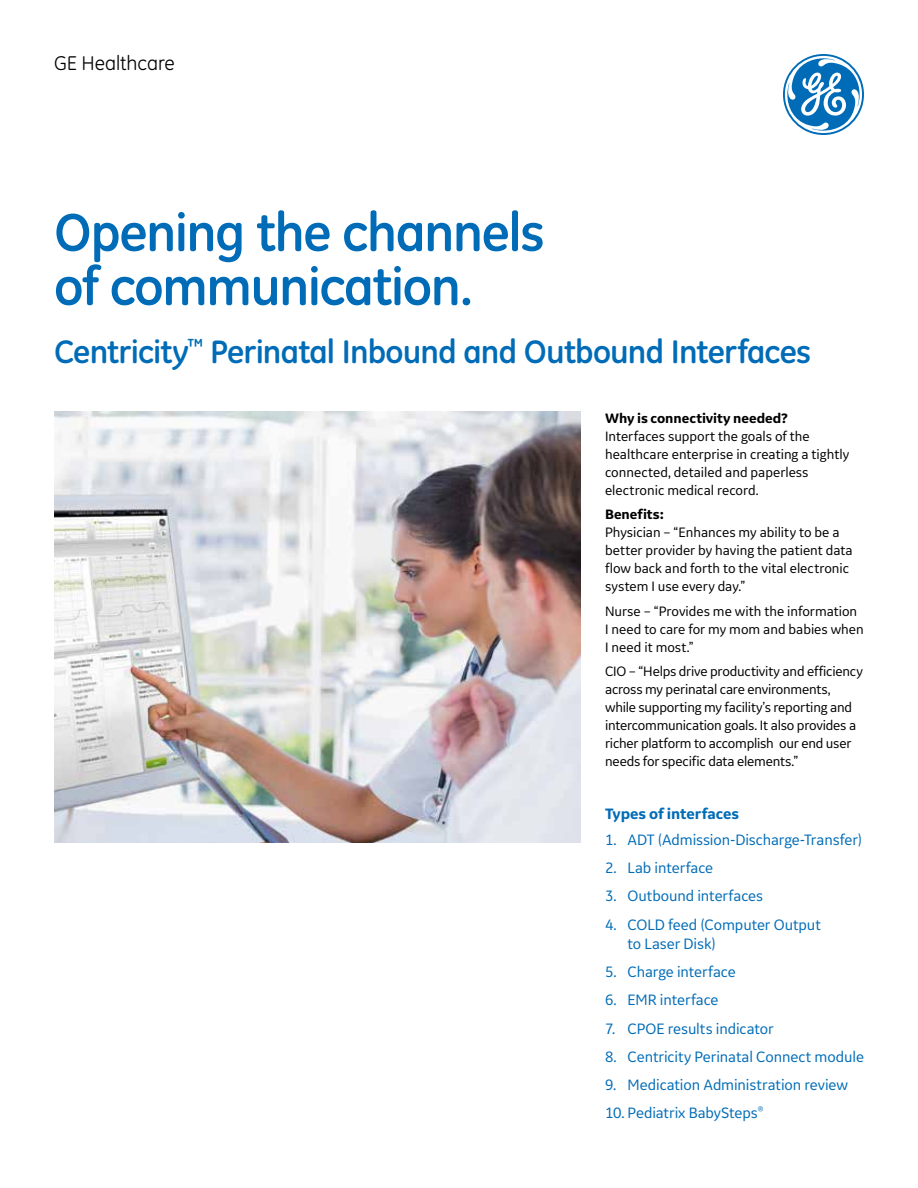
<style>
.page{position:relative;width:918px;height:1188px;background:#fff}
.page>*{position:absolute;margin:0;border:0;box-sizing:border-box;transform-origin:0 0}
.t1{font:700 54px/54px "GE Inspira";letter-spacing:-.03em;color:#006cb7}
.t2{font:700 33px "GE Inspira";letter-spacing:-.025em;color:#006cb7}
.t3{font:20.25px "GE Inspira";letter-spacing:-.005em;color:#000}
.t4{font:15.75px/19.5px "GE Inspira Sans";letter-spacing:-.005em;color:#006cb7}
.t5{font:700 15.75px "GE Inspira Sans";letter-spacing:-.005em;color:#006cb7}
.t6{font:14.25px/18px "GE Inspira Sans";letter-spacing:-.005em;color:#000}
.t7{font:700 14.25px "GE Inspira Sans";letter-spacing:-.005em;color:#000}
</style>
<div class="page">
<svg style="left:783px;top:54px;width:81px;height:81px"></svg>
<img style="left:55px;top:412px;width:525px;height:430px">
<h3 class="t3" style="left:54px;top:51px;width:122px">GE Healthcare</h3>
<h1 class="t1" style="left:54px;top:204px;width:492px">Opening the channels of communication.</h1>
<h2 class="t2" style="left:54px;top:330px;width:759px">Centricity<sup>™</sup> Perinatal Inbound and Outbound Interfaces</h2>
<p class="t7" style="left:605px;top:409px;width:184px">Why is connectivity needed?</p>
<p class="t6" style="left:605px;top:427px;width:246px">Interfaces support the goals of the healthcare enterprise in creating a tightly connected, detailed and paperless electronic medical record.</p>
<p class="t7" style="left:605px;top:506px;width:60px">Benefits:</p>
<p class="t6" style="left:605px;top:523px;width:249px">Physician – “Enhances my ability to be a better provider by having the patient data flow back and forth to the vital electronic system I use every day.”</p>
<p class="t6" style="left:605px;top:602px;width:260px">Nurse – “Provides me with the information<br>I need to care for my mom and babies when<br>I need it most.”</p>
<p class="t6" style="left:605px;top:662px;width:259px">CIO – “Helps drive productivity and efficiency across my perinatal care environments, while supporting my facility’s reporting and intercommunication goals. It also provides a richer platform to accomplish our end user needs for specific data elements.”</p>
<p class="t5" style="left:605px;top:804px;width:136px">Types of interfaces</p>
<p class="t4" style="left:605px;top:830px;width:258px">1. ADT (Admission-Discharge-Transfer)</p>
<p class="t4" style="left:605px;top:858px;width:110px">2. Lab interface</p>
<p class="t4" style="left:605px;top:886px;width:159px">3. Outbound interfaces</p>
<p class="t4" style="left:628px;top:914px;width:195px;text-indent:-23px">4. COLD feed (Computer Output to Laser Disk)</p>
<p class="t4" style="left:605px;top:962px;width:132px">5. Charge interface</p>
<p class="t4" style="left:605px;top:990px;width:115px">6. EMR interface</p>
<p class="t4" style="left:605px;top:1018px;width:170px">7. CPOE results indicator</p>
<p class="t4" style="left:605px;top:1046px;width:260px">8. Centricity Perinatal Connect module</p>
<p class="t4" style="left:605px;top:1074px;width:244px">9. Medication Administration review</p>
<p class="t4" style="left:605px;top:1103px;width:160px">10. Pediatrix BabySteps<sup>®</sup></p>
</div>
